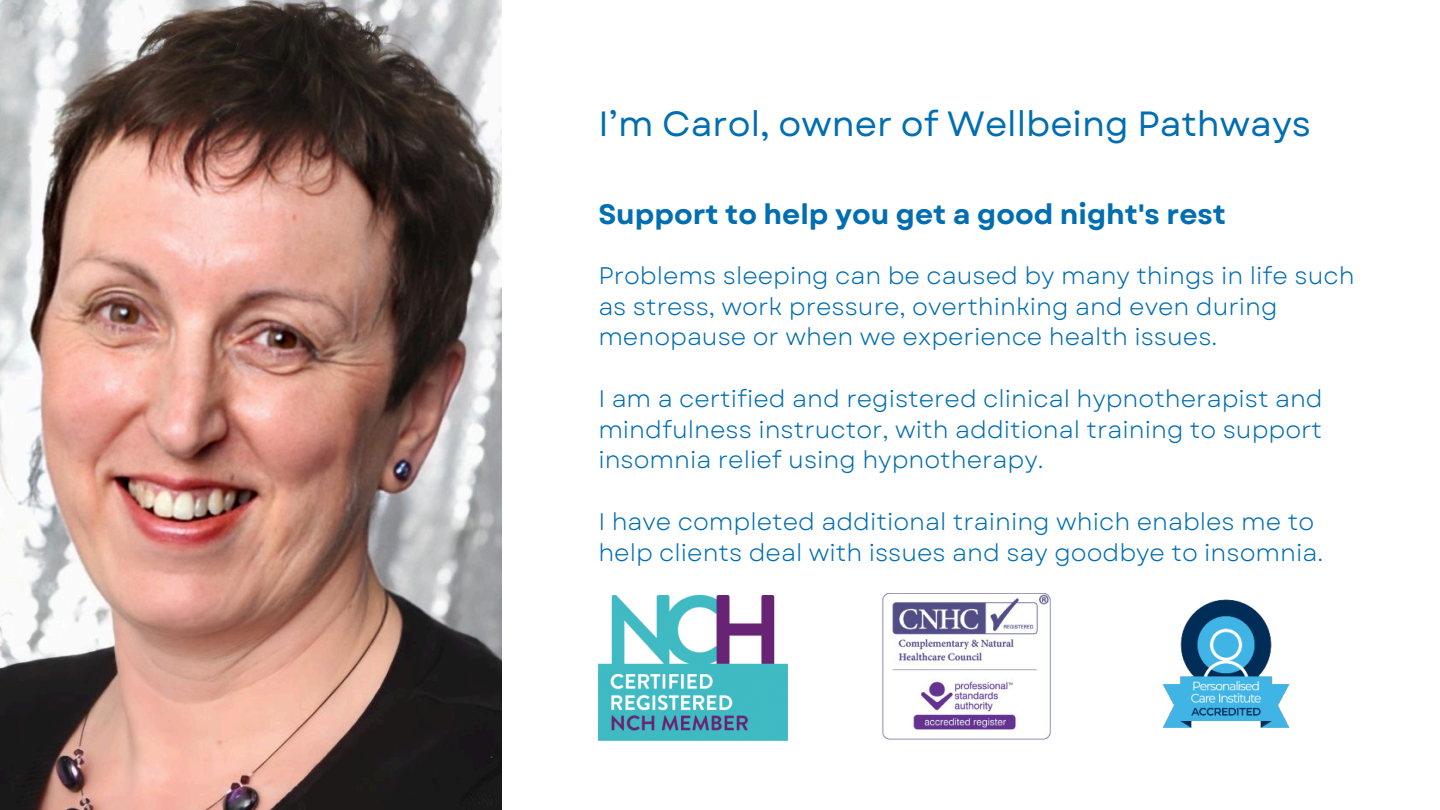
<style>
.page{position:relative;width:1440px;height:810px;background:#fff}
.page>*{position:absolute;margin:0;border:0;box-sizing:border-box;transform-origin:0 0}
.t1{font:35px "Garet";color:#016eb1}
.t2{font:700 28px "Garet";color:#016eb1}
.t3{font:24px/30.8px "Garet";color:#016eb1}
</style>
<div class="page">
<img style="left:598px;top:595px;width:189px;height:146px">
<img style="left:881px;top:593px;width:170px;height:147px">
<img style="left:1162px;top:599px;width:128px;height:129px">
<img style="left:0;top:0;width:502px;height:810px">
<p class="t1" style="left:598px;top:99px;width:714px">I’m Carol, owner of Wellbeing Pathways</p>
<p class="t2" style="left:598px;top:194px;width:629px">Support to help you get a good night's rest</p>
<p class="t3" style="left:598px;top:260px;width:758px">Problems sleeping can be caused by many things in life such as stress, work pressure, overthinking and even during menopause or when we experience health issues.</p>
<p class="t3" style="left:598px;top:383px;width:726px;text-align:justify">I am a certified and registered clinical hypnotherapist and mindfulness instructor, with additional training to support insomnia relief using hypnotherapy.</p>
<p class="t3" style="left:598px;top:506px;width:726px">I have completed additional training which enables me to help clients deal with issues and say goodbye to insomnia.</p>
</div>
